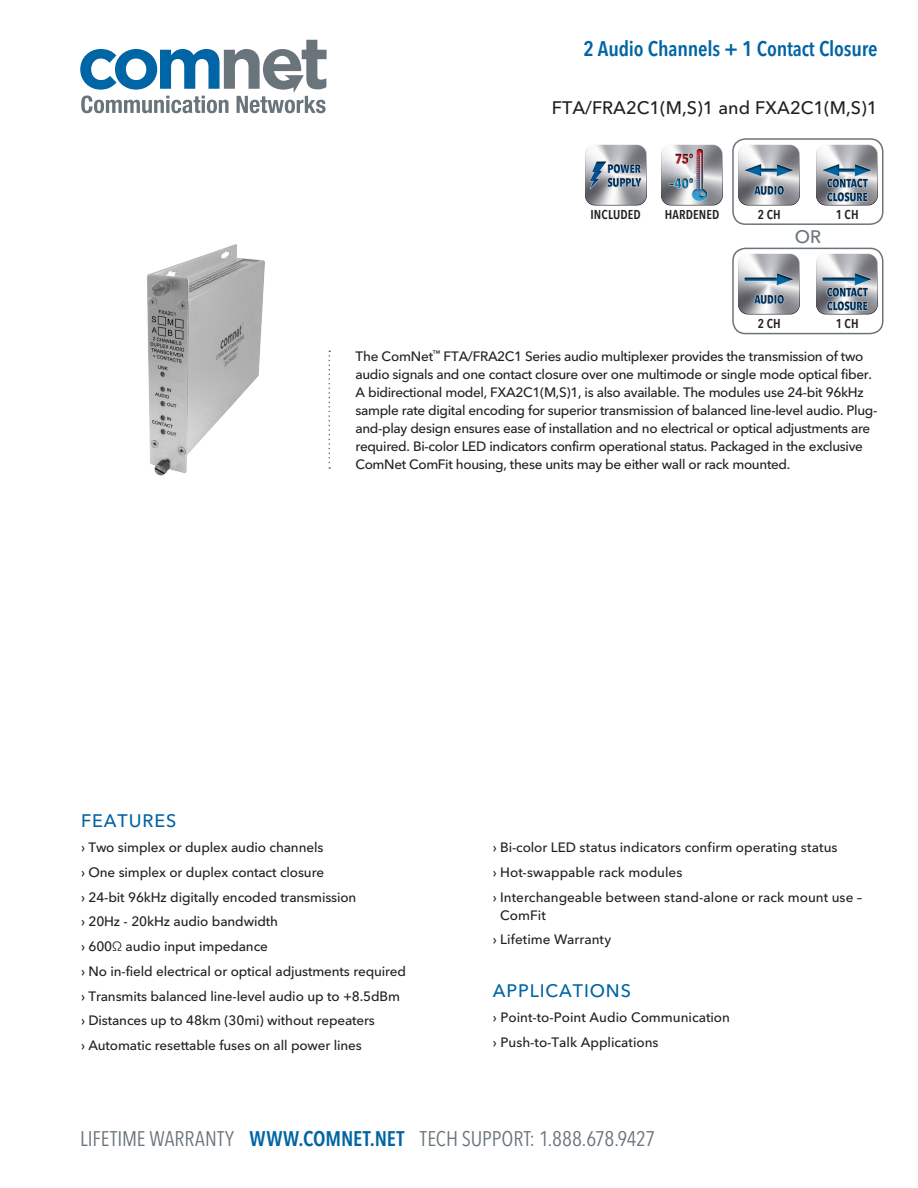
<style>
.page{position:relative;width:918px;height:1188px;background:#fff}
.page>*{position:absolute;margin:0;border:0;box-sizing:border-box;transform-origin:0 0}
.t1{font:condensed 21px "Avenir Next LT Pro";letter-spacing:-.005em;color:#6a747b}
.t2{font:600 condensed 21px "Avenir Next LT Pro";letter-spacing:-.01em;color:#0065a4}
.t3{font:500 18px "Avenir Next LT Pro";color:#231f20}
.t4{font:500 18px "Avenir Next LT Pro";letter-spacing:.05em;color:#0065a4}
.t5{font:500 18px "Avenir Next LT Pro";color:#6a747b}
.t6{font:500 13.5px/18px "Avenir Next LT Pro";letter-spacing:-.01em;color:#231f20}
.t7{font:600 condensed 12.75px "Avenir Next LT Pro";letter-spacing:.01em;color:#231f20}
.s1{font-weight:400}
.s2{font-weight:600;color:#0065a4}
</style>
<div class="page">
<svg style="left:80px;top:40px;width:247px;height:73px"></svg>
<svg style="left:328px;top:351px;width:2px;height:118px"></svg>
<img style="left:147px;top:244px;width:118px;height:231px">
<img style="left:739px;top:144px;width:61px;height:62px">
<img style="left:739px;top:254px;width:61px;height:61px">
<img style="left:817px;top:144px;width:60px;height:62px">
<img style="left:817px;top:254px;width:60px;height:61px">
<img style="left:585px;top:144px;width:61px;height:62px">
<img style="left:662px;top:144px;width:61px;height:62px">
<div style="left:732px;top:138px;width:152px;height:87px;border:2px solid #6a747b;border-radius:13px"></div>
<div style="left:732px;top:248px;width:152px;height:86px;border:2px solid #6a747b;border-radius:13px"></div>
<p class="t2" style="left:583px;top:36px;width:296px">2 Audio Channels + 1 Contact Closure</p>
<p class="t3" style="left:552px;top:97px;width:327px">FTA/FRA2C1(M,S)1 and FXA2C1(M,S)1</p>
<p class="t7" style="left:590px;top:207px;width:52px">INCLUDED</p>
<p class="t7" style="left:665px;top:207px;width:56px">HARDENED</p>
<p class="t7" style="left:758px;top:207px;width:24px">2 CH</p>
<p class="t5" style="left:795px;top:226px;width:28px">OR</p>
<p class="t7" style="left:836px;top:207px;width:24px">1 CH</p>
<p class="t7" style="left:758px;top:316px;width:24px">2 CH</p>
<p class="t7" style="left:836px;top:316px;width:24px">1 CH</p>
<p class="t6" style="left:356px;top:347px;width:524px">The ComNet<sup>™</sup> FTA/FRA2C1 Series audio multiplexer provides the transmission of two audio signals and one contact closure over one multimode or single mode optical fiber.<br>A bidirectional model, FXA2C1(M,S)1, is also available. The modules use 24-bit 96kHz sample rate digital encoding for superior transmission of balanced line-level audio. Plug&shy;and-play design ensures ease of installation and no electrical or optical adjustments are required. Bi-color LED indicators confirm operational status. Packaged in the exclusive ComNet ComFit housing, these units may be either wall or rack mounted.</p>
<p class="t4" style="left:81px;top:810px;width:97px">FEATURES</p>
<p class="t6" style="left:81px;top:838px;width:244px">› Two simplex or duplex audio channels</p>
<p class="t6" style="left:81px;top:863px;width:245px">› One simplex or duplex contact closure</p>
<p class="t6" style="left:81px;top:888px;width:277px">› 24-bit 96kHz digitally encoded transmission</p>
<p class="t6" style="left:81px;top:913px;width:199px">› 20Hz - 20kHz audio bandwidth</p>
<p class="t6" style="left:81px;top:937px;width:188px">› 600<span class="s1">Ω</span> audio input impedance</p>
<p class="t6" style="left:81px;top:962px;width:327px">› No in-field electrical or optical adjustments required</p>
<p class="t6" style="left:81px;top:987px;width:321px">› Transmits balanced line-level audio up to +8.5dBm</p>
<p class="t6" style="left:81px;top:1012px;width:295px">› Distances up to 48km (30mi) without repeaters</p>
<p class="t6" style="left:81px;top:1036px;width:282px">› Automatic resettable fuses on all power lines</p>
<p class="t6" style="left:493px;top:838px;width:346px">› Bi-color LED status indicators confirm operating status</p>
<p class="t6" style="left:493px;top:863px;width:191px">› Hot-swappable rack modules</p>
<p class="t6" style="left:500px;top:888px;width:364px;text-indent:-7px">› Interchangeable between stand-alone or rack mount use –<br>ComFit</p>
<p class="t6" style="left:493px;top:931px;width:120px">› Lifetime Warranty</p>
<p class="t4" style="left:493px;top:980px;width:140px">APPLICATIONS</p>
<p class="t6" style="left:493px;top:1008px;width:239px">› Point-to-Point Audio Communication</p>
<p class="t6" style="left:493px;top:1033px;width:167px">› Push-to-Talk Applications</p>
<h1 class="t1" style="left:80px;top:1126px;width:577px">LIFETIME WARRANTY <span class="s2">WWW.COMNET.NET</span> TECH SUPPORT: 1.888.678.9427</h1>
</div>
